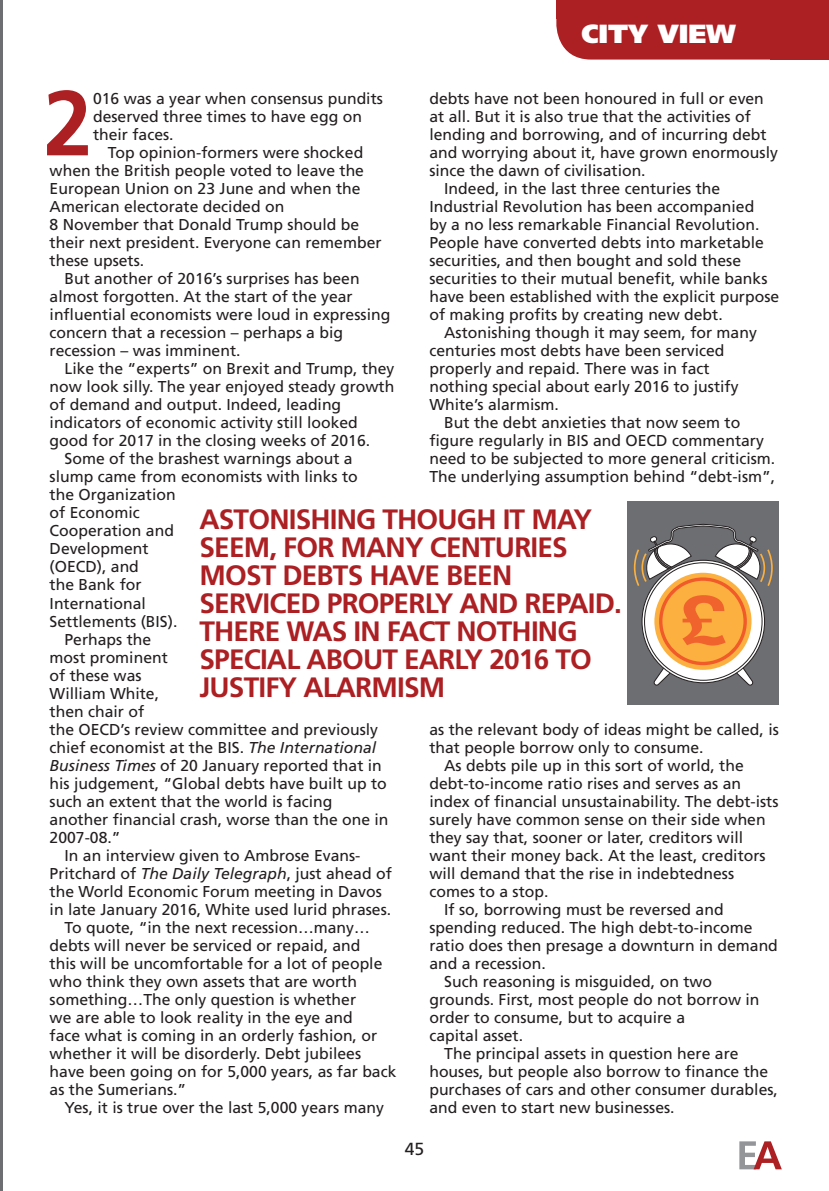
<style>
.page{position:relative;width:829px;height:1191px;background:#fff}
.page>*{position:absolute;margin:0;border:0;box-sizing:border-box;transform-origin:0 0}
.body_text{font:700 91.88px "Frutiger";color:#ac1f22;scale:.96 1}
.body_text-2{font:700 68.42px "Helvetica";color:#f1632c;scale:1.24 1}
.quote{font:700 28px/28px "Frutiger";letter-spacing:-.03em;color:#ac1f22}
.t1{font:900 26.25px "Frutiger";color:#fff}
.t2{font:17.5px "Frutiger";color:#231f20}
.t3{font:15.75px/18px "Frutiger";color:#231f20}
.s1{font-style:italic}
</style>
<div class="page">
<svg style="left:739px;top:1141px;width:42px;height:28px"></svg>
<hr style="left:0;top:0;width:2px;height:1191px;background:#6d6e71">
<div style="left:556px;top:0;width:272px;height:60px;background:#ac1f22"></div>
<div style="left:627px;top:501px;width:152px;height:203px;background:#6d6e71"></div>
<svg style="left:633px;top:524px;width:139px;height:161px"></svg>
<p class="t1" style="left:581px;top:17px;width:156px">CITY VIEW</p>
<p class="body_text" style="left:43px;top:69px;width:52px">2</p>
<p class="t3" style="left:429px;top:89px;width:350px">debts have not been honoured in full or even at all. But it is also true that the activities of lending and borrowing, and of incurring debt and worrying about it, have grown enormously since the dawn of civilisation.</p>
<p class="t3" style="left:429px;top:179px;width:351px;text-indent:15px">Indeed, in the last three centuries the Industrial Revolution has been accompanied<br>by a no less remarkable Financial Revolution.<br>People have converted debts into marketable securities, and then bought and sold these securities to their mutual benefit, while banks have been established with the explicit purpose of making profits by creating new debt.</p>
<p class="t3" style="left:429px;top:324px;width:329px;text-indent:15px">Astonishing though it may seem, for many centuries most debts have been serviced properly and repaid. There was in fact nothing special about early 2016 to justify White’s alarmism.</p>
<p class="t3" style="left:429px;top:414px;width:347px;text-indent:15px">But the debt anxieties that now seem to figure regularly in BIS and OECD commentary need to be subjected to more general criticism.<br>The underlying assumption behind “debt-ism”,</p>
<p class="t3" style="left:93px;top:89px;width:291px">016 was a year when consensus pundits deserved three times to have egg on their faces.</p>
<p class="t3" style="left:50px;top:143px;width:333px;text-indent:58px">Top opinion-formers were shocked when the British people voted to leave the European Union on 23 June and when the American electorate decided on<br>8 November that Donald Trump should be their next president. Everyone can remember these upsets.</p>
<p class="t3" style="left:50px;top:269px;width:342px;text-indent:15px">But another of 2016’s surprises has been almost forgotten. At the start of the year influential economists were loud in expressing concern that a recession – perhaps a big recession – was imminent.</p>
<p class="t3" style="left:50px;top:360px;width:346px;text-indent:15px">Like the “experts” on Brexit and Trump, they now look silly. The year enjoyed steady growth of demand and output. Indeed, leading indicators of economic activity still looked good for 2017 in the closing weeks of 2016.</p>
<p class="t3" style="left:50px;top:450px;width:310px;text-indent:15px">Some of the brashest warnings about a slump came from economists with links to the Organization<br>of Economic<br>Cooperation and<br>Development<br>(OECD), and<br>the Bank for<br>International<br>Settlements (BIS).</p>
<p class="t3" style="left:50px;top:630px;width:340px;text-indent:15px">Perhaps the<br>most prominent<br>of these was<br>William White,<br>then chair of<br>the OECD’s review committee and previously chief economist at the BIS. <span class="s1">The International<br>Business Times</span> of 20 January reported that in his judgement, “Global debts have built up to such an extent that the world is facing another financial crash, worse than the one in<br>2007-08.”</p>
<p class="t3" style="left:50px;top:846px;width:343px;text-indent:15px">In an interview given to Ambrose Evans-Pritchard of <span class="s1">The Daily Telegraph</span>, just ahead of the World Economic Forum meeting in Davos in late January 2016, White used lurid phrases.</p>
<p class="t3" style="left:50px;top:918px;width:348px;text-indent:15px">To quote, “in the next recession…many… debts will never be serviced or repaid, and<br>this will be uncomfortable for a lot of people who think they own assets that are worth something…The only question is whether<br>we are able to look reality in the eye and<br>face what is coming in an orderly fashion, or whether it will be disorderly. Debt jubilees have been going on for 5,000 years, as far back as the Sumerians.”</p>
<p class="t3" style="left:64px;top:1099px;width:321px">Yes, it is true over the last 5,000 years many</p>
<p class="quote" style="left:199px;top:506px;width:424px">ASTONISHING THOUGH IT MAY<br>SEEM, FOR MANY CENTURIES<br>MOST DEBTS HAVE BEEN<br>SERVICED PROPERLY AND REPAID.<br>THERE WAS IN FACT NOTHING<br>SPECIAL ABOUT EARLY 2016 TO<br>JUSTIFY ALARMISM</p>
<p class="body_text-2" style="left:679px;top:565px;width:40px">£</p>
<p class="t3" style="left:429px;top:720px;width:351px">as the relevant body of ideas might be called, is that people borrow only to consume.</p>
<p class="t3" style="left:429px;top:756px;width:350px;text-indent:15px">As debts pile up in this sort of world, the debt-to-income ratio rises and serves as an index of financial unsustainability. The debt-ists surely have common sense on their side when they say that, sooner or later, creditors will want their money back. At the least, creditors will demand that the rise in indebtedness comes to a stop.</p>
<p class="t3" style="left:429px;top:900px;width:350px;text-indent:15px">If so, borrowing must be reversed and spending reduced. The high debt-to-income ratio does then presage a downturn in demand and a recession.</p>
<p class="t3" style="left:429px;top:972px;width:331px;text-indent:15px">Such reasoning is misguided, on two grounds. First, most people do not borrow in order to consume, but to acquire a<br>capital asset.</p>
<p class="t3" style="left:429px;top:1045px;width:350px;text-indent:15px">The principal assets in question here are houses, but people also borrow to finance the purchases of cars and other consumer durables, and even to start new businesses.</p>
<p class="t2" style="left:404px;top:1138px;width:21px">45</p>
</div>
